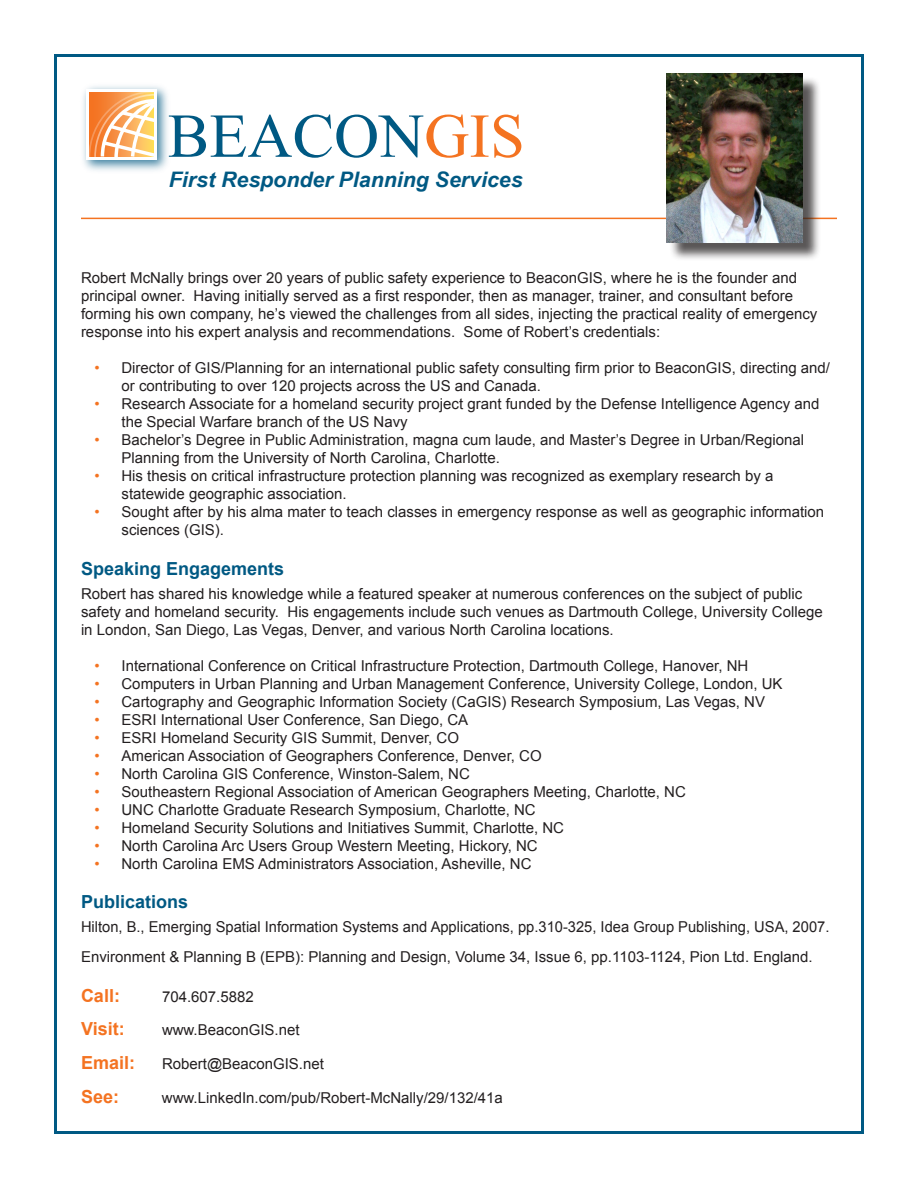
<style>
.page{position:relative;width:918px;height:1188px;background:#fff}
.page>*{position:absolute;margin:0;border:0;box-sizing:border-box;transform-origin:0 0}
.t1{font:62.4px "Times New Roman";color:#005983}
.t2{font:italic 700 21.3px "Arial";color:#005983}
.t3{font:700 18px "Arial";color:#005983}
.t4{font:700 18px "Arial";color:#f47321}
.t5{font:15px/18px "Arial";color:#231f20}
.s1{color:#f47321}
</style>
<div class="page">
<hr style="left:81px;top:218px;width:756px;height:1px;background:#f47321">
<div style="left:669px;top:76px;width:152px;height:185px;background:#231f20;opacity:.75"></div>
<img style="left:667px;top:74px;width:135px;height:168px">
<img style="left:83px;top:86px;width:85px;height:85px">
<div style="left:87px;top:89px;width:70px;height:71px;background:#fff"></div>
<svg style="left:89px;top:91px;width:70px;height:70px"></svg>
<h1 class="t1" style="left:168px;top:94px;width:358px">BEACON<span class="s1">GIS</span></h1>
<h2 class="t2" style="left:169px;top:167px;width:355px">First Responder Planning Services</h2>
<p class="t5" style="left:81px;top:269px;width:738px">Robert McNally brings over 20 years of public safety experience to BeaconGIS, where he is the founder and principal owner. Having initially served as a first responder, then as manager, trainer, and consultant before forming his own company, he’s viewed the challenges from all sides, injecting the practical reality of emergency response into his expert analysis and recommendations. Some of Robert’s credentials:</p>
<p class="t5" style="left:122px;top:359px;width:710px;text-indent:-27px"><span class="s1">•</span> Director of GIS/Planning for an international public safety consulting firm prior to BeaconGIS, directing and/ or contributing to over 120 projects across the US and Canada.</p>
<p class="t5" style="left:122px;top:395px;width:699px;text-indent:-27px"><span class="s1">•</span> Research Associate for a homeland security project grant funded by the Defense Intelligence Agency and the Special Warfare branch of the US Navy</p>
<p class="t5" style="left:122px;top:431px;width:684px;text-indent:-27px"><span class="s1">•</span> Bachelor’s Degree in Public Administration, magna cum laude, and Master’s Degree in Urban/Regional<br>Planning from the University of North Carolina, Charlotte.</p>
<p class="t5" style="left:122px;top:467px;width:653px;text-indent:-27px"><span class="s1">•</span> His thesis on critical infrastructure protection planning was recognized as exemplary research by a statewide geographic association.</p>
<p class="t5" style="left:122px;top:503px;width:704px;text-indent:-27px"><span class="s1">•</span> Sought after by his alma mater to teach classes in emergency response as well as geographic information sciences (GIS).</p>
<p class="t3" style="left:81px;top:556px;width:205px">Speaking Engagements</p>
<p class="t5" style="left:81px;top:585px;width:743px">Robert has shared his knowledge while a featured speaker at numerous conferences on the subject of public safety and homeland security. His engagements include such venues as Dartmouth College, University College in London, San Diego, Las Vegas, Denver, and various North Carolina locations.</p>
<p class="t5" style="left:94px;top:657px;width:655px"><span class="s1">•</span> International Conference on Critical Infrastructure Protection, Dartmouth College, Hanover, NH</p>
<p class="t5" style="left:95px;top:675px;width:690px"><span class="s1">•</span> Computers in Urban Planning and Urban Management Conference, University College, London, UK</p>
<p class="t5" style="left:95px;top:693px;width:672px"><span class="s1">•</span> Cartography and Geographic Information Society (CaGIS) Research Symposium, Las Vegas, NV</p>
<p class="t5" style="left:95px;top:711px;width:375px"><span class="s1">•</span> ESRI International User Conference, San Diego, CA</p>
<p class="t5" style="left:95px;top:729px;width:366px"><span class="s1">•</span> ESRI Homeland Security GIS Summit, Denver, CO</p>
<p class="t5" style="left:95px;top:747px;width:449px"><span class="s1">•</span> American Association of Geographers Conference, Denver, CO</p>
<p class="t5" style="left:95px;top:765px;width:377px"><span class="s1">•</span> North Carolina GIS Conference, Winston-Salem, NC</p>
<p class="t5" style="left:95px;top:783px;width:593px"><span class="s1">•</span> Southeastern Regional Association of American Geographers Meeting, Charlotte, NC</p>
<p class="t5" style="left:95px;top:801px;width:443px"><span class="s1">•</span> UNC Charlotte Graduate Research Symposium, Charlotte, NC</p>
<p class="t5" style="left:95px;top:819px;width:471px"><span class="s1">•</span> Homeland Security Solutions and Initiatives Summit, Charlotte, NC</p>
<p class="t5" style="left:95px;top:837px;width:445px"><span class="s1">•</span> North Carolina Arc Users Group Western Meeting, Hickory, NC</p>
<p class="t5" style="left:95px;top:855px;width:439px"><span class="s1">•</span> North Carolina EMS Administrators Association, Asheville, NC</p>
<p class="t3" style="left:81px;top:890px;width:109px">Publications</p>
<p class="t5" style="left:81px;top:912px;width:750px;line-height:30px">Hilton, B., Emerging Spatial Information Systems and Applications, pp.310-325, Idea Group Publishing, USA, 2007.<br>Environment &amp; Planning B (EPB): Planning and Design, Volume 34, Issue 6, pp.1103-1124, Pion Ltd. England.</p>
<p class="t4" style="left:81px;top:984px;width:41px">Call:</p>
<p class="t5" style="left:162px;top:988px;width:93px">704.607.5882</p>
<p class="t4" style="left:81px;top:1017px;width:45px">Visit:</p>
<p class="t5" style="left:162px;top:1021px;width:139px">www.BeaconGIS.net</p>
<p class="t4" style="left:81px;top:1051px;width:56px">Email:</p>
<p class="t5" style="left:162px;top:1055px;width:163px">Robert@BeaconGIS.net</p>
<p class="t4" style="left:81px;top:1084px;width:40px">See:</p>
<p class="t5" style="left:162px;top:1089px;width:342px">www.LinkedIn.com/pub/Robert-McNally/29/132/41a</p>
</div>
